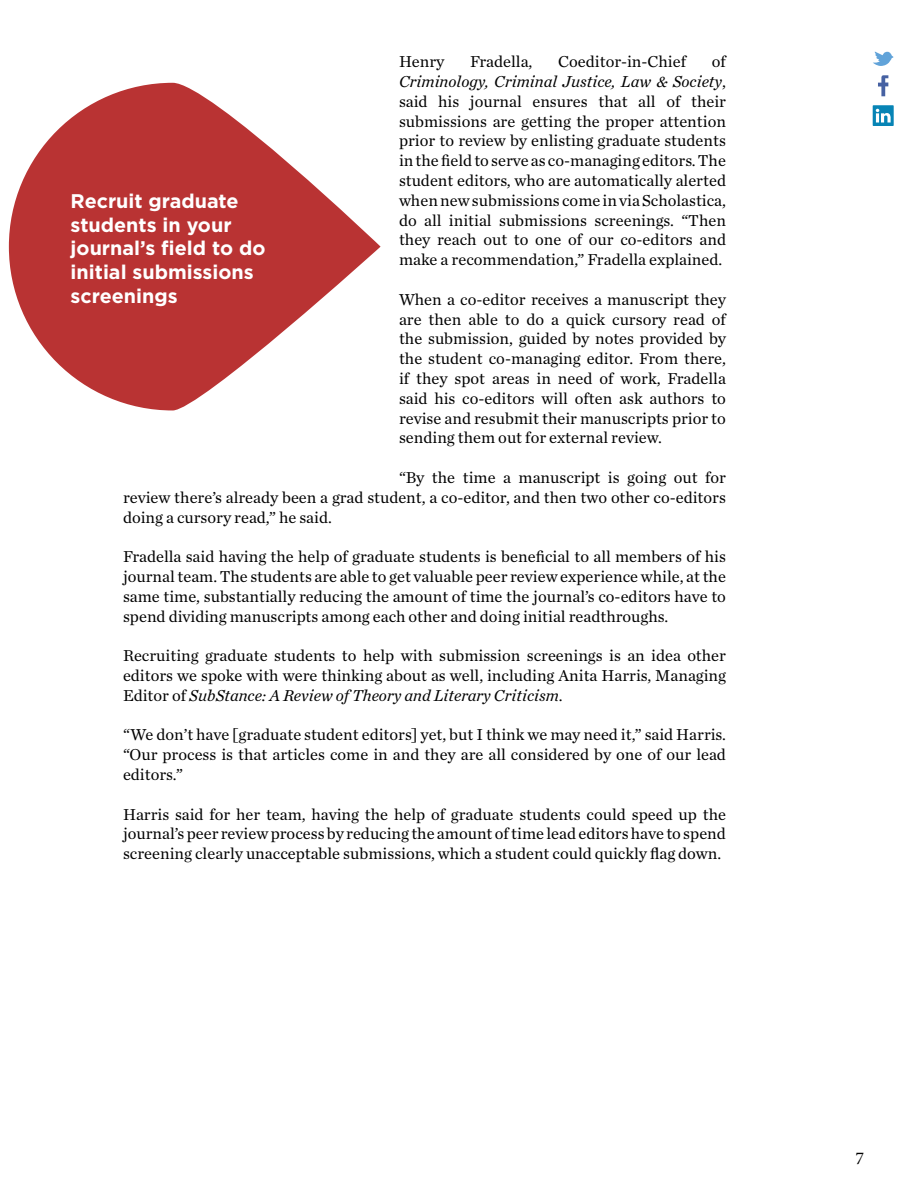
<style>
.page{position:relative;width:918px;height:1188px;background:#fff}
.page>*{position:absolute;margin:0;border:0;box-sizing:border-box;transform-origin:0 0}
.t1{font:700 19.8px/23.7px "Gotham";color:#fff}
.t2{font:18px "Minion Pro";color:#000}
.t3{font:16.5px/19.8px "Chronicle Text G1";color:#000;text-align:justify}
.s1{font-style:italic}
</style>
<div class="page">
<svg style="left:873px;top:52px;width:21px;height:14px"></svg>
<svg style="left:878px;top:75px;width:10px;height:21px"></svg>
<svg style="left:873px;top:105px;width:21px;height:21px"></svg>
<svg style="left:9px;top:83px;width:372px;height:327px;fill:#b93333"></svg>
<p class="t3" style="left:399px;top:51px;width:329px;text-indent:313px">of <span class="s1">Criminology, Criminal Justice, Law &amp; Society</span>, said his journal ensures that all of their submissions are getting the proper attention prior to review by enlisting graduate students in the field to serve as co-managing editors. The student editors, who are automatically alerted when new submissions come in via Scholastica, do all initial submissions screenings. “Then they reach out to one of our co-editors and make a recommendation,” Fradella explained.</p>
<p class="t3" style="left:399px;top:288px;width:329px">When a co-editor receives a manuscript they are then able to do a quick cursory read of the submission, guided by notes provided by the student co-managing editor. From there, if they spot areas in need of work, Fradella said his co-editors will often ask authors to revise and resubmit their manuscripts prior to sending them out for external review.</p>
<p class="t3" style="left:123px;top:467px;width:605px;text-indent:276px">“By the time a manuscript is going out for review there’s already been a grad student, a co-editor, and then two other co-editors doing a cursory read,” he said.</p>
<p class="t3" style="left:123px;top:546px;width:605px">Fradella said having the help of graduate students is beneficial to all members of his journal team. The students are able to get valuable peer review experience while, at the same time, substantially reducing the amount of time the journal’s co-editors have to spend dividing manuscripts among each other and doing initial readthroughs.</p>
<p class="t3" style="left:123px;top:645px;width:605px">Recruiting graduate students to help with submission screenings is an idea other editors we spoke with were thinking about as well, including Anita Harris, Managing Editor of <span class="s1">SubStance: A Review of Theory and Literary Criticism</span>.</p>
<p class="t3" style="left:123px;top:724px;width:605px">“We don’t have [graduate student editors] yet, but I think we may need it,” said Harris. “Our process is that articles come in and they are all considered by one of our lead editors.”</p>
<p class="t3" style="left:123px;top:803px;width:605px">Harris said for her team, having the help of graduate students could speed up the journal’s peer review process by reducing the amount of time lead editors have to spend screening clearly unacceptable submissions, which a student could quickly flag down.</p>
<p class="t3" style="left:399px;top:51px;width:47px">Henry</p>
<p class="t3" style="left:470px;top:51px;width:64px">Fradella,</p>
<p class="t3" style="left:558px;top:51px;width:130px">Coeditor-in-Chief</p>
<p class="t1" style="left:71px;top:189px;width:196px">Recruit graduate students in your journal’s field to do initial submissions screenings</p>
<p class="t2" style="left:855px;top:1146px;width:10px">7</p>
</div>
